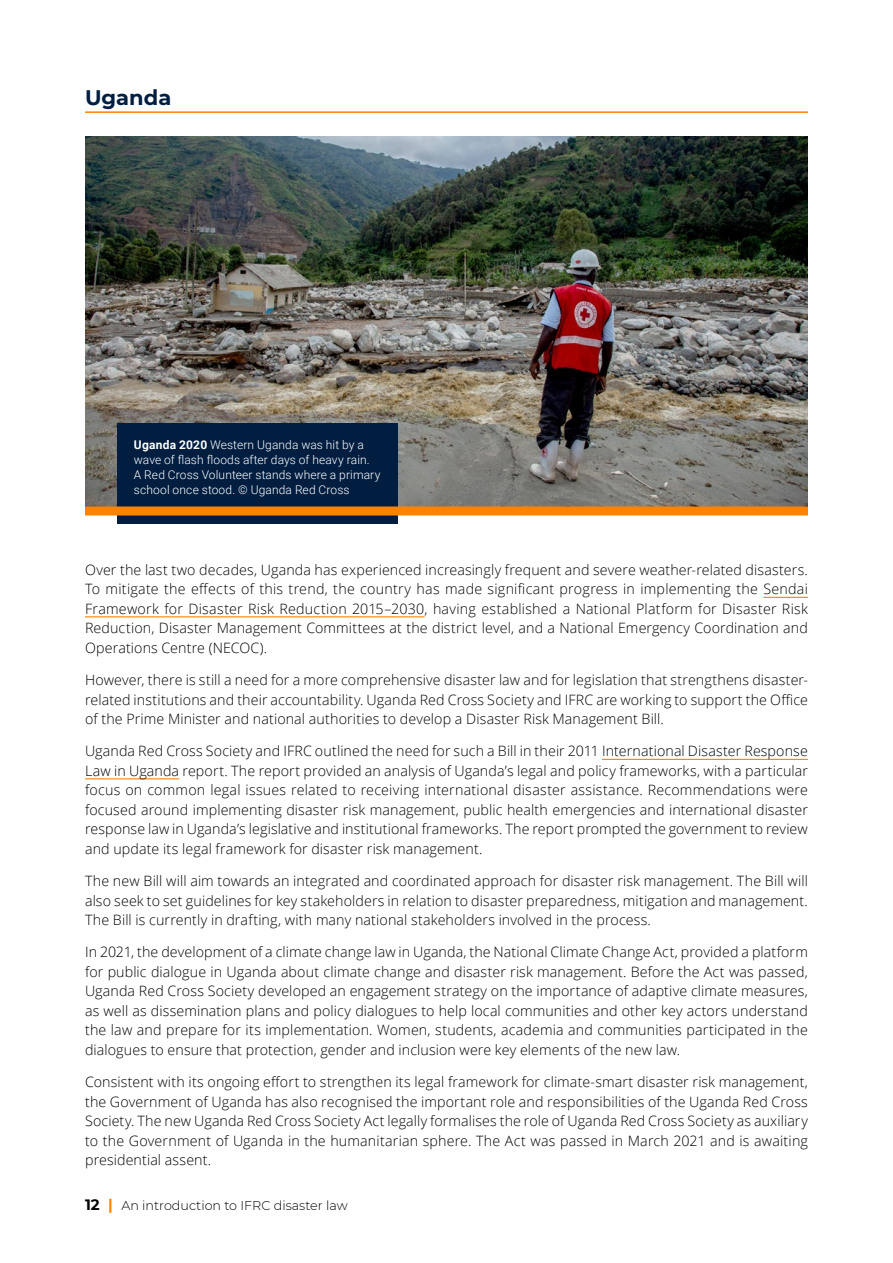
<style>
.page{position:relative;width:893px;height:1263px;background:#fff}
.page>*{position:absolute;margin:0;border:0;box-sizing:border-box;transform-origin:0 0}
.t1{font:700 21px "Montserrat";color:#011e41}
.t2{font:300 14.25px/19.5px "Open Sans";letter-spacing:.01em;color:#000;text-align:justify}
.t3{font:300 12.75px "Montserrat";color:#000}
.t4{font:300 12px/15px "Roboto";letter-spacing:.01em;color:#fff}
.s1{font-weight:700}
.s2{font-weight:700;font-size:15px}
.s3{font-weight:700;font-size:15px;color:#ff8300}
</style>
<div class="page">
<hr style="left:85px;top:111px;width:723px;height:2px;background:#ff8300">
<hr style="left:763px;top:597px;width:45px;height:1px;background:#ff8300">
<hr style="left:85px;top:616px;width:340px;height:1px;background:#ff8300">
<hr style="left:602px;top:759px;width:206px;height:1px;background:#ff8300">
<hr style="left:85px;top:778px;width:94px;height:1px;background:#ff8300">
<img style="left:85px;top:137px;width:723px;height:369px">
<div style="left:117px;top:423px;width:281px;height:100px;background:#011e41"></div>
<div style="left:85px;top:506px;width:723px;height:9px;background:#ff8300"></div>
<h1 class="t1" style="left:85px;top:82px;width:88px">Uganda</h1>
<p class="t4" style="left:134px;top:437px;width:248px"><span class="s1">Uganda 2020</span> Western Uganda was hit by a wave of flash floods after days of heavy rain.<br>A Red Cross Volunteer stands where a primary school once stood. © Uganda Red Cross</p>
<p class="t2" style="left:85px;top:559px;width:724px">Over the last two decades, Uganda has experienced increasingly frequent and severe weather-related disasters.<br>To mitigate the effects of this trend, the country has made significant progress in implementing the Sendai Framework for Disaster Risk Reduction 2015–2030, having established a National Platform for Disaster Risk Reduction, Disaster Management Committees at the district level, and a National Emergency Coordination and Operations Centre (NECOC).</p>
<p class="t2" style="left:85px;top:670px;width:724px">However, there is still a need for a more comprehensive disaster law and for legislation that strengthens disaster&shy;related institutions and their accountability. Uganda Red Cross Society and IFRC are working to support the Office of the Prime Minister and national authorities to develop a Disaster Risk Management Bill.</p>
<p class="t2" style="left:85px;top:741px;width:724px">Uganda Red Cross Society and IFRC outlined the need for such a Bill in their 2011 International Disaster Response Law in Uganda report. The report provided an analysis of Uganda’s legal and policy frameworks, with a particular focus on common legal issues related to receiving international disaster assistance. Recommendations were focused around implementing disaster risk management, public health emergencies and international disaster response law in Uganda’s legislative and institutional frameworks. The report prompted the government to review and update its legal framework for disaster risk management.</p>
<p class="t2" style="left:85px;top:871px;width:724px">The new Bill will aim towards an integrated and coordinated approach for disaster risk management. The Bill will also seek to set guidelines for key stakeholders in relation to disaster preparedness, mitigation and management.<br>The Bill is currently in drafting, with many national stakeholders involved in the process.</p>
<p class="t2" style="left:85px;top:942px;width:724px">In 2021, the development of a climate change law in Uganda, the National Climate Change Act, provided a platform for public dialogue in Uganda about climate change and disaster risk management. Before the Act was passed, Uganda Red Cross Society developed an engagement strategy on the importance of adaptive climate measures, as well as dissemination plans and policy dialogues to help local communities and other key actors understand the law and prepare for its implementation. Women, students, academia and communities participated in the dialogues to ensure that protection, gender and inclusion were key elements of the new law.</p>
<p class="t2" style="left:85px;top:1072px;width:724px">Consistent with its ongoing effort to strengthen its legal framework for climate-smart disaster risk management, the Government of Uganda has also recognised the important role and responsibilities of the Uganda Red Cross Society. The new Uganda Red Cross Society Act legally formalises the role of Uganda Red Cross Society as auxiliary to the Government of Uganda in the humanitarian sphere. The Act was passed in March 2021 and is awaiting presidential assent.</p>
<p class="t3" style="left:85px;top:1197px;width:264px"><span class="s2">12</span> <span class="s3">|</span> An introduction to IFRC disaster law</p>
</div>
